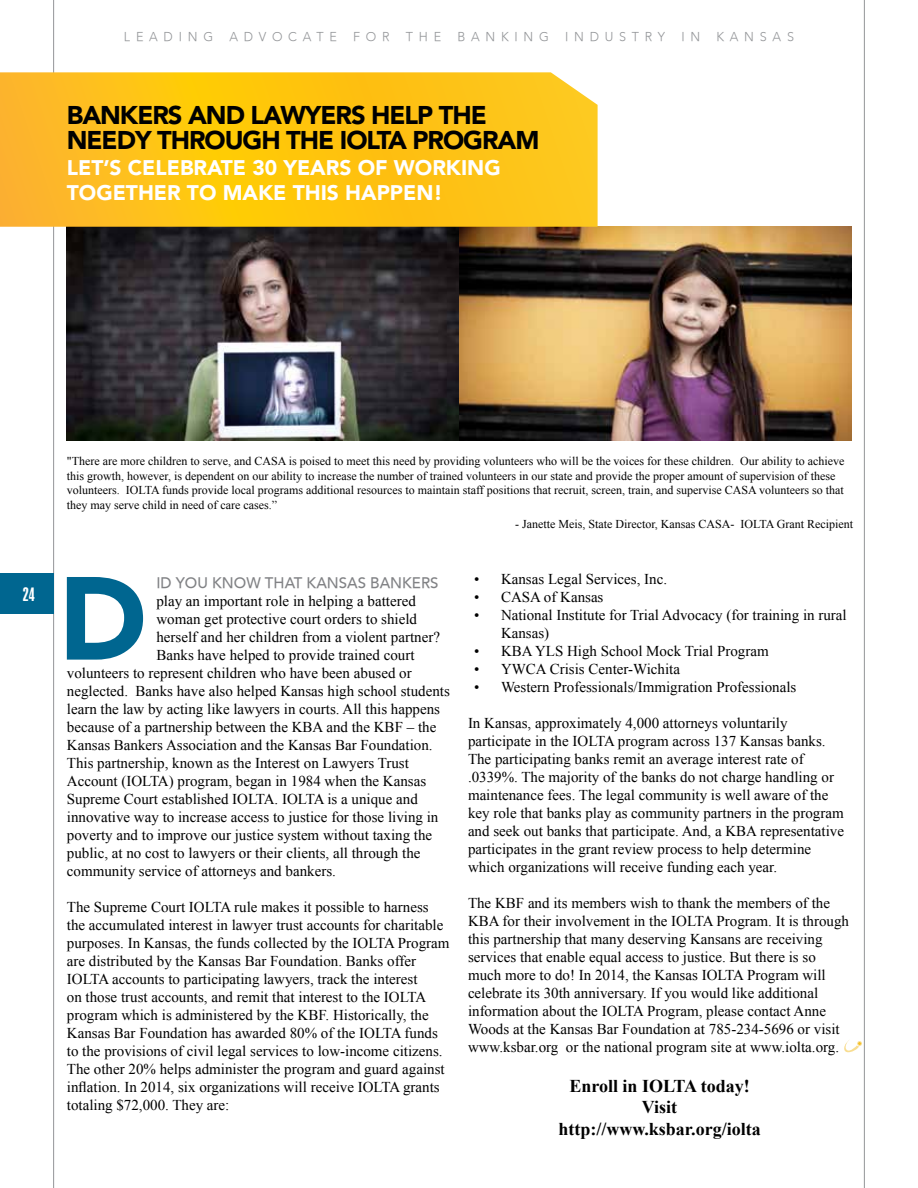
<style>
.page{position:relative;width:918px;height:1188px;background:#fff}
.page>*{position:absolute;margin:0;border:0;box-sizing:border-box;transform-origin:0 0}
.t1{font:900 116.7px "Avenir";color:#006690}
.t2{font:900 25.5px/25.5px "Avenir LT Std";letter-spacing:-.04em;color:#000}
.t3{font:900 21px/25.5px "Avenir LT Std";color:#fff}
.t4{font:700 18px/21.6px "Times New Roman";color:#000;text-align:center}
.t5{font:18px "Swiss 924 BT Regular B";color:#fff}
.t6{font:15px/18px "Times New Roman";color:#000}
.t7{font:500 15px "Avenir";color:#818285}
.t8{font:300 12.6px "Avenir";letter-spacing:.455em;color:#939598}
.t9{font:12px/14.4px "Times New Roman";color:#000}
</style>
<div class="page">
<hr style="left:53px;top:0;width:1px;height:1188px;background:#939598">
<hr style="left:864px;top:0;width:1px;height:1188px;background:#939598">
<div style="left:0;top:574px;width:54px;height:40px;background:#006690"></div>
<img style="left:67px;top:227px;width:784px;height:213px">
<svg style="left:0;top:72px;width:598px;height:155px;background:#fdc218"></svg>
<svg style="left:844px;top:1040px;width:18px;height:12px"></svg>
<p class="t8" style="left:124px;top:29px;width:91px">LEADING</p>
<p class="t8" style="left:229px;top:29px;width:109px">ADVOCATE</p>
<p class="t8" style="left:353px;top:29px;width:38px">FOR</p>
<p class="t8" style="left:406px;top:29px;width:37px">THE</p>
<p class="t8" style="left:457px;top:29px;width:93px">BANKING</p>
<p class="t8" style="left:565px;top:29px;width:102px">INDUSTRY</p>
<p class="t8" style="left:681px;top:29px;width:20px">I N</p>
<p class="t8" style="left:716px;top:29px;width:79px">KANSAS</p>
<h2 class="t2" style="left:67px;top:102px;width:471px">BANKERS AND LAWYERS HELP THE<br>NEEDY THROUGH THE IOLTA PROGRAM</h2>
<h3 class="t3" style="left:67px;top:154px;width:435px">LET’S CELEBRATE 30 YEARS OF WORKING<br>TOGETHER TO MAKE THIS HAPPEN!</h3>
<p class="t9" style="left:67px;top:454px;width:779px">"There are more children to serve, and CASA is poised to meet this need by providing volunteers who will be the voices for these children. Our ability to achieve this growth, however, is dependent on our ability to increase the number of trained volunteers in our state and provide the proper amount of supervision of these volunteers. IOLTA funds provide local programs additional resources to maintain staff positions that recruit, screen, train, and supervise CASA volunteers so that they may serve child in need of care cases.”</p>
<p class="t9" style="left:515px;top:517px;width:340px">- Janette Meis, State Director, Kansas CASA- IOLTA Grant Recipient</p>
<p class="t5" style="left:23px;top:583px;width:14px">24</p>
<h1 class="t1" style="left:58px;top:548px;width:90px">D</h1>
<p class="t7" style="left:156px;top:574px;width:284px">ID YOU KNOW THAT KANSAS BANKERS</p>
<p class="t6" style="left:156px;top:591px;width:261px">play an important role in helping a battered</p>
<p class="t6" style="left:156px;top:609px;width:262px">woman get protective court orders to shield</p>
<p class="t6" style="left:156px;top:627px;width:285px">herself and her children from a violent partner?</p>
<p class="t6" style="left:156px;top:645px;width:260px">Banks have helped to provide trained court</p>
<p class="t6" style="left:67px;top:663px;width:346px">volunteers to represent children who have been abused or</p>
<p class="t6" style="left:67px;top:681px;width:385px">neglected. Banks have also helped Kansas high school students</p>
<p class="t6" style="left:67px;top:699px;width:375px">learn the law by acting like lawyers in courts. All this happens</p>
<p class="t6" style="left:67px;top:717px;width:371px">because of a partnership between the KBA and the KBF – the</p>
<p class="t6" style="left:67px;top:735px;width:367px">Kansas Bankers Association and the Kansas Bar Foundation.</p>
<p class="t6" style="left:67px;top:753px;width:344px">This partnership, known as the Interest on Lawyers Trust</p>
<p class="t6" style="left:67px;top:771px;width:361px">Account (IOLTA) program, began in 1984 when the Kansas</p>
<p class="t6" style="left:67px;top:789px;width:353px">Supreme Court established IOLTA. IOLTA is a unique and</p>
<p class="t6" style="left:67px;top:807px;width:373px">innovative way to increase access to justice for those living in</p>
<p class="t6" style="left:67px;top:825px;width:367px">poverty and to improve our justice system without taxing the</p>
<p class="t6" style="left:67px;top:843px;width:355px">public, at no cost to lawyers or their clients, all through the</p>
<p class="t6" style="left:67px;top:861px;width:271px">community service of attorneys and bankers.</p>
<p class="t6" style="left:67px;top:897px;width:384px">The Supreme Court IOLTA rule makes it possible to harness the accumulated interest in lawyer trust accounts for charitable purposes. In Kansas, the funds collected by the IOLTA Program are distributed by the Kansas Bar Foundation. Banks offer IOLTA accounts to participating lawyers, track the interest<br>on those trust accounts, and remit that interest to the IOLTA program which is administered by the KBF. Historically, the Kansas Bar Foundation has awarded 80% of the IOLTA funds to the provisions of civil legal services to low-income citizens.<br>The other 20% helps administer the program and guard against inflation. In 2014, six organizations will receive IOLTA grants totaling $72,000. They are:</p>
<p class="t6" style="left:474px;top:570px;width:195px">• Kansas Legal Services, Inc.</p>
<p class="t6" style="left:474px;top:588px;width:131px">• CASA of Kansas</p>
<p class="t6" style="left:501px;top:606px;width:347px;text-indent:-27px">• National Institute for Trial Advocacy (for training in rural<br>Kansas)</p>
<p class="t6" style="left:474px;top:642px;width:296px">• KBA YLS High School Mock Trial Program</p>
<p class="t6" style="left:474px;top:660px;width:208px">• YWCA Crisis Center-Wichita</p>
<p class="t6" style="left:474px;top:678px;width:324px">• Western Professionals/Immigration Professionals</p>
<p class="t6" style="left:468px;top:714px;width:378px">In Kansas, approximately 4,000 attorneys voluntarily participate in the IOLTA program across 137 Kansas banks.<br>The participating banks remit an average interest rate of .0339%. The majority of the banks do not charge handling or maintenance fees. The legal community is well aware of the key role that banks play as community partners in the program and seek out banks that participate. And, a KBA representative participates in the grant review process to help determine which organizations will receive funding each year.</p>
<p class="t6" style="left:468px;top:894px;width:383px">The KBF and its members wish to thank the members of the KBA for their involvement in the IOLTA Program. It is through this partnership that many deserving Kansans are receiving services that enable equal access to justice. But there is so much more to do! In 2014, the Kansas IOLTA Program will celebrate its 30th anniversary. If you would like additional information about the IOLTA Program, please contact Anne Woods at the Kansas Bar Foundation at 785-234-5696 or visit www.ksbar.org or the national program site at www.iolta.org.</p>
<p class="t4" style="left:558px;top:1074px;width:204px">Enroll in IOLTA today!<br>Visit http://www.ksbar.org/iolta</p>
</div>
